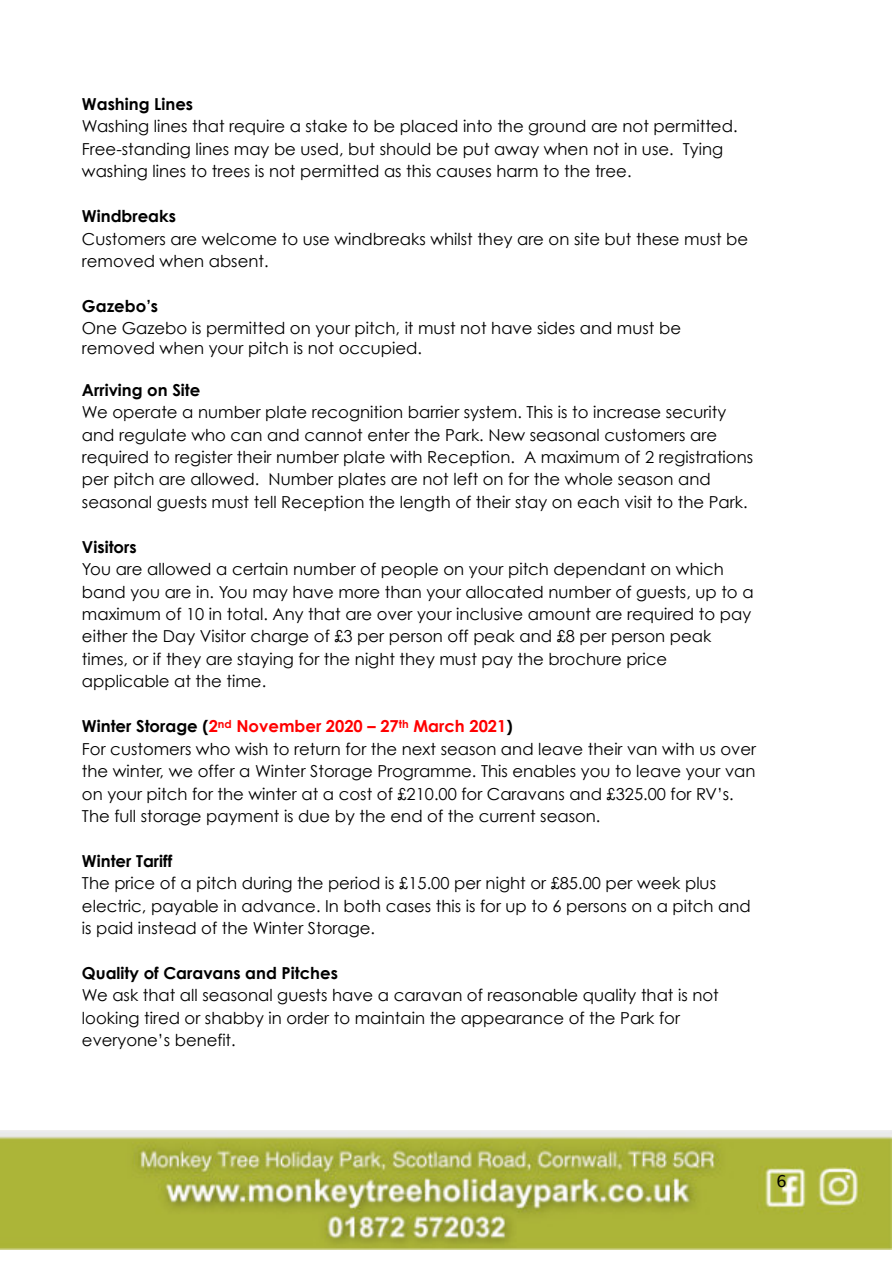
<style>
.page{position:relative;width:893px;height:1264px;background:#fff}
.page>*{position:absolute;margin:0;border:0;box-sizing:border-box;transform-origin:0 0}
.t1{font:16.5px/22.5px "Century Gothic";color:#000}
.t2{font:700 16.5px "Century Gothic";color:#000}
.t3{font:16.5px "Lucida Grande";color:#000}
.s1{font-weight:700}
.s2{font-weight:700;color:#f00}
</style>
<div class="page">
<img style="left:0;top:1130px;width:892px;height:119px">
<p class="t2" style="left:82px;top:98px;width:113px">Washing Lines</p>
<p class="t1" style="left:82px;top:117px;width:657px">Washing lines that require a stake to be placed into the ground are not permitted.<br>Free-standing lines may be used, but should be put away when not in use. Tying washing lines to trees is not permitted as this causes harm to the tree.</p>
<p class="t2" style="left:82px;top:210px;width:96px">Windbreaks</p>
<p class="t1" style="left:82px;top:229px;width:668px">Customers are welcome to use windbreaks whilst they are on site but these must be removed when absent.</p>
<p class="t2" style="left:82px;top:299px;width:78px">Gazebo’s</p>
<p class="t1" style="left:82px;top:320px;width:600px;line-height:19.5px">One Gazebo is permitted on your pitch, it must not have sides and must be removed when your pitch is not occupied.</p>
<p class="t2" style="left:82px;top:383px;width:120px">Arriving on Site</p>
<p class="t1" style="left:82px;top:402px;width:673px">We operate a number plate recognition barrier system. This is to increase security and regulate who can and cannot enter the Park. New seasonal customers are required to register their number plate with Reception. A maximum of 2 registrations per pitch are allowed. Number plates are not left on for the whole season and seasonal guests must tell Reception the length of their stay on each visit to the Park.</p>
<p class="t2" style="left:82px;top:540px;width:56px">Visitors</p>
<p class="t1" style="left:82px;top:559px;width:673px">You are allowed a certain number of people on your pitch dependant on which band you are in. You may have more than your allocated number of guests, up to a maximum of 10 in total. Any that are over your inclusive amount are required to pay either the Day Visitor charge of £3 per person off peak and £8 per person peak times, or if they are staying for the night they must pay the brochure price applicable at the time.</p>
<p class="t1" style="left:82px;top:716px;width:676px"><span class="s1">Winter Storage (</span><span class="s2">2</span><sup>nd</sup> <span class="s2">November 2020 – 27</span><sup>th</sup> <span class="s2">March 2021</span><span class="s1">)<br></span>For customers who wish to return for the next season and leave their van with us over the winter, we offer a Winter Storage Programme. This enables you to leave your van on your pitch for the winter at a cost of £210.00 for Caravans and £325.00 for RV’s.<br>The full storage payment is due by the end of the current season.</p>
<p class="t2" style="left:82px;top:854px;width:92px">Winter Tariff</p>
<p class="t1" style="left:82px;top:873px;width:670px">The price of a pitch during the period is £15.00 per night or £85.00 per week plus electric, payable in advance. In both cases this is for up to 6 persons on a pitch and is paid instead of the Winter Storage.</p>
<p class="t2" style="left:82px;top:966px;width:257px">Quality of Caravans and Pitches</p>
<p class="t1" style="left:82px;top:985px;width:638px">We ask that all seasonal guests have a caravan of reasonable quality that is not looking tired or shabby in order to maintain the appearance of the Park for everyone’s benefit.</p>
<p class="t3" style="left:776px;top:1174px;width:12px">6</p>
</div>
